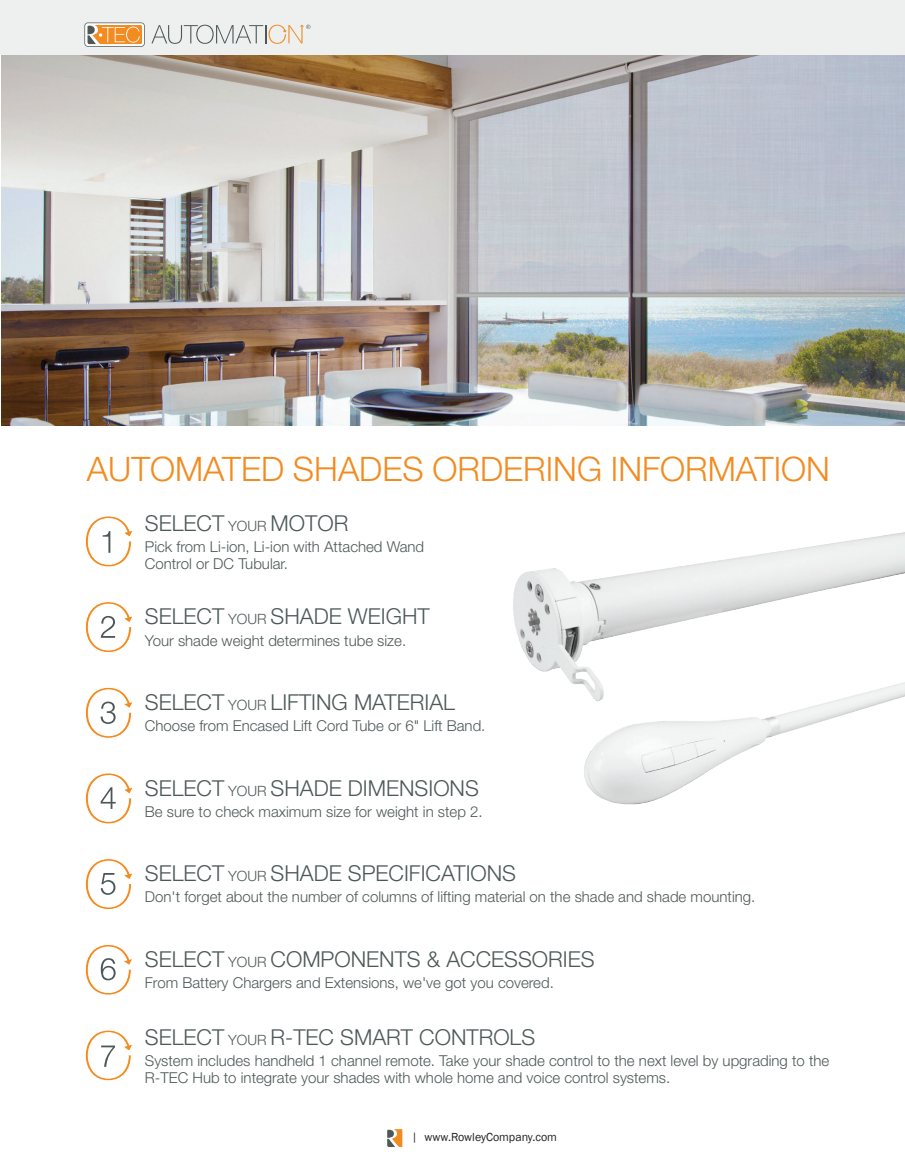
<style>
.page{position:relative;width:905px;height:1175px;background:#fff}
.page>*{position:absolute;margin:0;border:0;box-sizing:border-box;transform-origin:0 0}
.t1{font:300 33.75px "Helvetica Neue LT Pro";color:#f28b20}
.t2{font:300 21.9px "Helvetica Neue LT Pro";color:#4d5858}
.t3{font:300 15px/16.8px "Helvetica Neue LT Pro";color:#4d5858}
.t4{font:12px "Franklin Gothic";color:#231f20}
.s1{font-size:14.25px}
.s2{font-family:"Tw Cen"}
</style>
<div class="page">
<svg style="left:387px;top:1129px;width:15px;height:18px"></svg>
<img style="left:2px;top:54px;width:902px;height:372px">
<img style="left:513px;top:532px;width:391px;height:273px">
<svg style="left:85px;top:1030px;width:48px;height:51px"></svg>
<svg style="left:85px;top:944px;width:47px;height:51px"></svg>
<svg style="left:85px;top:516px;width:48px;height:51px"></svg>
<svg style="left:85px;top:858px;width:47px;height:52px"></svg>
<svg style="left:85px;top:773px;width:48px;height:51px"></svg>
<svg style="left:85px;top:601px;width:47px;height:52px"></svg>
<svg style="left:85px;top:687px;width:48px;height:52px"></svg>
<div style="left:0;top:0;width:904px;height:54px;background:#eeefef"></div>
<svg style="left:84px;top:22px;width:61px;height:25px"></svg>
<svg style="left:151px;top:25px;width:159px;height:19px"></svg>
<p class="t1" style="left:87px;top:448px;width:744px">AUTOMATED SHADES ORDERING INFORMATION</p>
<p class="t2" style="left:145px;top:510px;width:205px">SELECT <span class="s1">YOUR</span> MOTOR</p>
<p class="t3" style="left:145px;top:538px;width:281px">Pick from Li-ion, Li-ion with Attached Wand<br>Control or DC Tubular.</p>
<p class="t2" style="left:145px;top:603px;width:286px">SELECT <span class="s1">YOUR</span> SHADE WEIGHT</p>
<p class="t3" style="left:145px;top:631px;width:263px">Your shade weight determines tube size.</p>
<p class="t2" style="left:145px;top:689px;width:311px">SELECT <span class="s1">YOUR</span> LIFTING MATERIAL</p>
<p class="t3" style="left:145px;top:717px;width:342px">Choose from Encased Lift Cord Tube or 6" Lift Band.</p>
<p class="t2" style="left:145px;top:774px;width:335px">SELECT <span class="s1">YOUR</span> SHADE DIMENSIONS</p>
<p class="t3" style="left:145px;top:802px;width:339px">Be sure to check maximum size for weight in step 2.</p>
<p class="t2" style="left:145px;top:860px;width:373px">SELECT <span class="s1">YOUR</span> SHADE SPECIFICATIONS</p>
<p class="t3" style="left:145px;top:888px;width:612px">Don't forget about the number of columns of lifting material on the shade and shade mounting.</p>
<p class="t2" style="left:145px;top:946px;width:451px">SELECT <span class="s1">YOUR</span> COMPONENTS &amp; ACCESSORIES</p>
<p class="t3" style="left:145px;top:974px;width:410px">From Battery Chargers and Extensions, we've got you covered.</p>
<p class="t2" style="left:145px;top:1024px;width:392px">SELECT <span class="s1">YOUR</span> R-TEC SMART CONTROLS</p>
<p class="t3" style="left:145px;top:1051px;width:686px">System includes handheld 1 channel remote. Take your shade control to the next level by upgrading to the<br>R-TEC Hub to integrate your shades with whole home and voice control systems.</p>
<p class="t4" style="left:411px;top:1129px;width:147px"><span class="s2">|</span> www.RowleyCompany.com</p>
</div>
